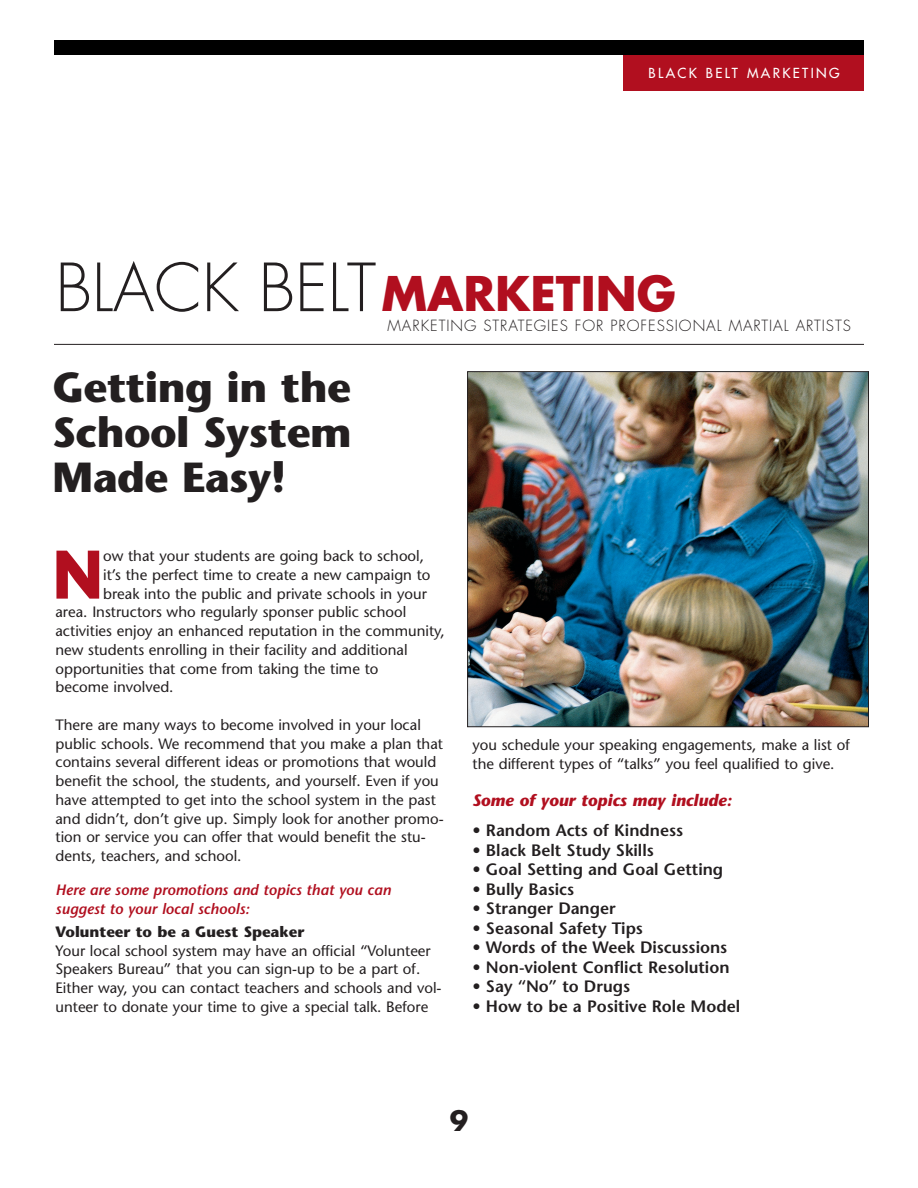
<style>
.page{position:relative;width:918px;height:1188px;background:#fff}
.page>*{position:absolute;margin:0;border:0;box-sizing:border-box;transform-origin:0 0}
.t1{font:700 68.55px "Stone Sans";color:#b10f1f}
.t2{font:300 64.5px "Futura";color:#231f20}
.t3{font:700 42px/45px "Stone Sans";letter-spacing:-.015em;color:#231f20;text-align:justify}
.t4{font:700 27px "Futura";color:#231f20}
.t5{font:600 16.5px "Stone Sans";color:#231f20}
.t6{font:italic 700 16.5px "Stone Sans";color:#b10f1f}
.t7{font:15px/18.8px "Stone Sans";color:#231f20}
.t8{font:italic 600 15px/18.8px "Stone Sans";color:#b10f1f}
.t9{font:300 15px "Futura";letter-spacing:.06em;color:#231f20}
.t10{font:700 15px "Stone Sans";color:#231f20}
.t11{font:13.5px "Futura";letter-spacing:.175em;color:#fff}
.s1{font-weight:700;font-size:46.5px;color:#b10f1f}
</style>
<div class="page">
<hr style="left:54px;top:344px;width:810px;height:1px;background:#231f20">
<img style="left:469px;top:373px;width:398px;height:352px">
<div style="left:467px;top:371px;width:402px;height:356px;border:1px solid #231f20"></div>
<div style="left:624px;top:50px;width:240px;height:41px;background:#b10f1f"></div>
<div style="left:54px;top:40px;width:810px;height:14px;background:#000"></div>
<p class="t11" style="left:659px;top:63px;width:171px">BLACK BELT ATTITUDE</p>
<p class="t11" style="left:649px;top:66px;width:193px">BLACK BELT MARKETING</p>
<h2 class="t2" style="left:56px;top:258px;width:622px">BLACK BELT<span class="s1">MARKETING</span></h2>
<p class="t9" style="left:388px;top:319px;width:465px">MARKETING STRATEGIES FOR PROFESSIONAL MARTIAL ARTISTS</p>
<h3 class="t3" style="left:53px;top:370px;width:301px">Getting in the School System Made Easy!</h3>
<h1 class="t1" style="left:52px;top:548px;width:52px">N</h1>
<p class="t7" style="left:103px;top:548px;width:322px">ow that your students are going back to school,</p>
<p class="t7" style="left:103px;top:567px;width:329px">it’s the perfect time to create a new campaign to</p>
<p class="t7" style="left:103px;top:586px;width:325px">break into the public and private schools in your</p>
<p class="t7" style="left:56px;top:604px;width:352px">area. Instructors who regularly sponser public school</p>
<p class="t7" style="left:56px;top:623px;width:391px">activities enjoy an enhanced reputation in the community,</p>
<p class="t7" style="left:56px;top:642px;width:354px">new students enrolling in their facility and additional</p>
<p class="t7" style="left:56px;top:661px;width:324px">opportunities that come from taking the time to</p>
<p class="t7" style="left:56px;top:679px;width:120px">become involved.</p>
<p class="t7" style="left:56px;top:717px;width:390px">There are many ways to become involved in your local public schools. We recommend that you make a plan that contains several different ideas or promotions that would benefit the school, the students, and yourself. Even if you have attempted to get into the school system in the past and didn’t, don’t give up. Simply look for another promo&shy;tion or service you can offer that would benefit the stu&shy;dents, teachers, and school.</p>
<p class="t8" style="left:56px;top:882px;width:337px">Here are some promotions and topics that you can suggest to your local schools:</p>
<p class="t10" style="left:56px;top:926px;width:250px">Volunteer to be a Guest Speaker</p>
<p class="t7" style="left:56px;top:943px;width:388px">Your local school system may have an official “Volunteer Speakers Bureau” that you can sign-up to be a part of.<br>Either way, you can contact teachers and schools and vol&shy;unteer to donate your time to give a special talk. Before</p>
<p class="t7" style="left:472px;top:737px;width:379px">you schedule your speaking engagements, make a list of the different types of “talks” you feel qualified to give.</p>
<p class="t6" style="left:472px;top:794px;width:261px">Some of your topics may include:</p>
<p class="t5" style="left:472px;top:824px;width:212px">• Random Acts of Kindness</p>
<p class="t5" style="left:472px;top:844px;width:183px">• Black Belt Study Skills</p>
<p class="t5" style="left:472px;top:863px;width:252px">• Goal Setting and Goal Getting</p>
<p class="t5" style="left:472px;top:883px;width:103px">• Bully Basics</p>
<p class="t5" style="left:472px;top:902px;width:145px">• Stranger Danger</p>
<p class="t5" style="left:472px;top:922px;width:172px">• Seasonal Safety Tips</p>
<p class="t5" style="left:472px;top:941px;width:256px">• Words of the Week Discussions</p>
<p class="t5" style="left:472px;top:961px;width:259px">• Non-violent Conflict Resolution</p>
<p class="t5" style="left:472px;top:980px;width:159px">• Say “No” to Drugs</p>
<p class="t5" style="left:472px;top:1000px;width:269px">• How to be a Positive Role Model</p>
<h3 class="t4" style="left:450px;top:1108px;width:20px">9</h3>
</div>
